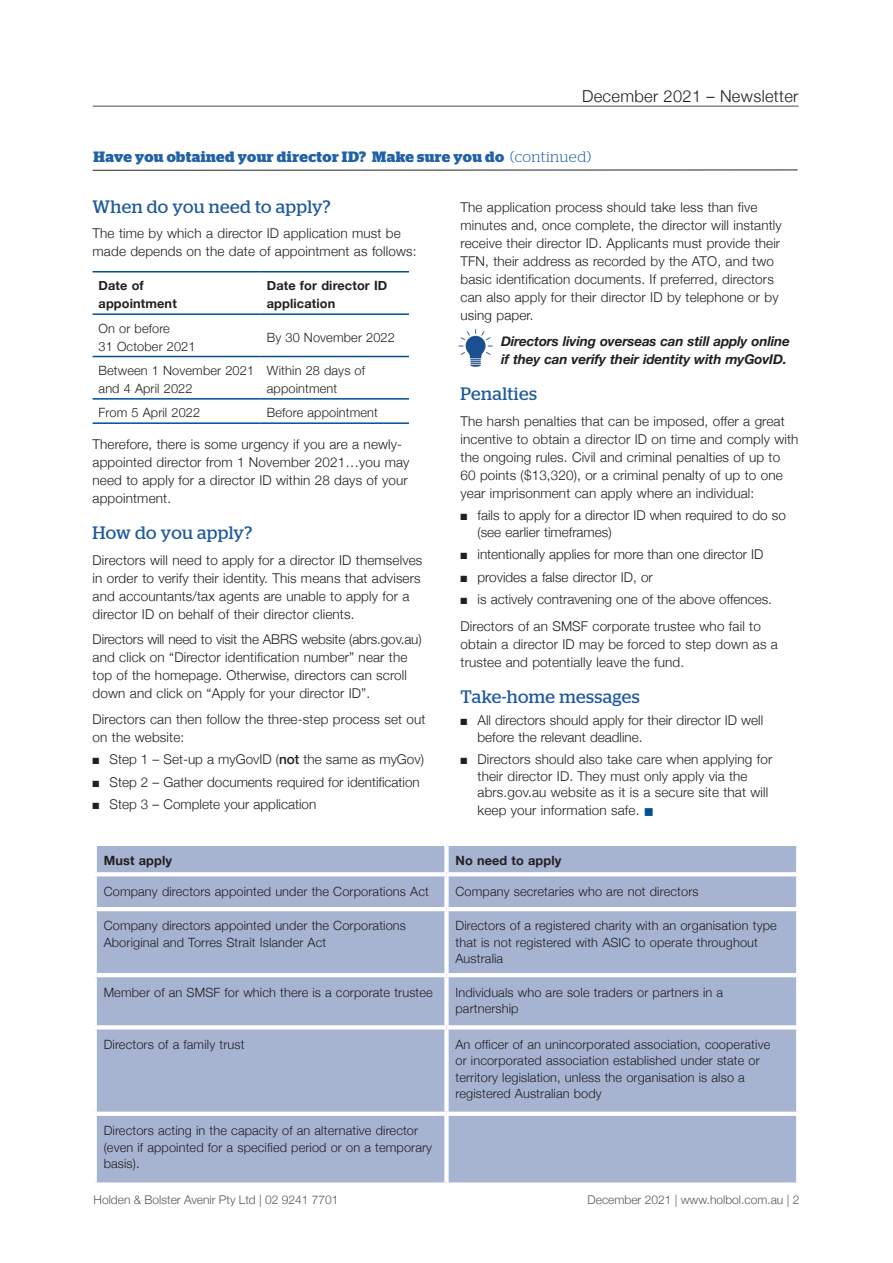
<style>
.page{position:relative;width:893px;height:1263px;background:#fff}
.page>*{position:absolute;margin:0;border:0;box-sizing:border-box;transform-origin:0 0}
.t1{font:18px "Stag";letter-spacing:.02em;color:#1e599f}
.t2{font:300 16.5px "Helvetica Neue";letter-spacing:.02em;color:#231f20}
.t3{font:700 15px "Stag";letter-spacing:.025em;color:#2161a8}
.t4{font:300 13.5px/18px "Helvetica Neue";letter-spacing:.01em;color:#231f20}
.t5{font:italic 700 13.5px/18px "Helvetica Neue";letter-spacing:-.01em;color:#231f20}
.t6{font:300 12.75px/16.5px "Helvetica Neue";letter-spacing:.01em;color:#231f20}
.t7{font:700 12.75px/18px "Helvetica Neue";letter-spacing:.01em;color:#231f20}
.t8{font:300 12px "Helvetica Neue";color:#57585a}
.s1{font-weight:300}
.s2{font-weight:500}
.s3{color:#005090}
</style>
<div class="page">
<hr style="left:93px;top:106px;width:705px;height:1px;background:#231f20">
<hr style="left:93px;top:271px;width:168px;height:1px;background:#005090">
<hr style="left:261px;top:271px;width:148px;height:1px;background:#005090">
<hr style="left:93px;top:313px;width:168px;height:2px;background:#005090">
<hr style="left:261px;top:313px;width:148px;height:2px;background:#005090">
<hr style="left:93px;top:356px;width:168px;height:1px;background:#005090">
<hr style="left:261px;top:356px;width:148px;height:1px;background:#005090">
<hr style="left:93px;top:398px;width:168px;height:2px;background:#005090">
<hr style="left:261px;top:398px;width:148px;height:2px;background:#005090">
<hr style="left:93px;top:422px;width:168px;height:2px;background:#005090">
<hr style="left:261px;top:422px;width:148px;height:2px;background:#005090">
<hr style="left:93px;top:169px;width:705px;height:2px;background:#333">
<div style="left:97px;top:846px;width:699px;height:336px;background:#a6b4d2"></div>
<svg style="left:96px;top:846px;width:1px;height:26px"></svg>
<div style="left:444px;top:846px;width:5px;height:26px;background:#fff"></div>
<svg style="left:796px;top:846px;width:1px;height:26px"></svg>
<svg style="left:95px;top:872px;width:351px;height:4px"></svg>
<svg style="left:95px;top:876px;width:2px;height:31px"></svg>
<svg style="left:446px;top:872px;width:352px;height:4px"></svg>
<div style="left:444px;top:876px;width:5px;height:31px;background:#fff"></div>
<svg style="left:796px;top:876px;width:2px;height:31px"></svg>
<hr style="left:93px;top:907px;width:353px;height:4px;background:#fff">
<svg style="left:95px;top:911px;width:2px;height:62px"></svg>
<hr style="left:446px;top:907px;width:354px;height:4px;background:#fff">
<div style="left:444px;top:911px;width:5px;height:62px;background:#fff"></div>
<svg style="left:796px;top:911px;width:2px;height:62px"></svg>
<hr style="left:93px;top:973px;width:353px;height:4px;background:#fff">
<svg style="left:95px;top:977px;width:2px;height:48px"></svg>
<hr style="left:446px;top:973px;width:354px;height:4px;background:#fff">
<div style="left:444px;top:977px;width:5px;height:48px;background:#fff"></div>
<svg style="left:796px;top:977px;width:2px;height:48px"></svg>
<svg style="left:95px;top:1025px;width:351px;height:4px"></svg>
<svg style="left:95px;top:1029px;width:2px;height:83px"></svg>
<svg style="left:446px;top:1025px;width:352px;height:4px"></svg>
<div style="left:444px;top:1029px;width:5px;height:83px;background:#fff"></div>
<svg style="left:796px;top:1029px;width:2px;height:83px"></svg>
<hr style="left:93px;top:1112px;width:353px;height:4px;background:#fff">
<svg style="left:96px;top:1116px;width:1px;height:66px"></svg>
<hr style="left:446px;top:1112px;width:354px;height:4px;background:#fff">
<div style="left:444px;top:1116px;width:5px;height:66px;background:#fff"></div>
<svg style="left:796px;top:1116px;width:1px;height:66px"></svg>
<img style="left:458px;top:328px;width:35px;height:39px">
<p class="t2" style="left:582px;top:83px;width:218px">December 2021 – Newsletter</p>
<p class="t3" style="left:94px;top:148px;width:499px">Have you obtained your director ID? Make sure you do <span class="s1">(continued)</span></p>
<h1 class="t1" style="left:93px;top:196px;width:240px">When do you need to apply?</h1>
<p class="t4" style="left:93px;top:224px;width:326px">The time by which a director ID application must be made depends on the date of appointment as follows:</p>
<p class="t7" style="left:99px;top:277px;width:80px">Date of appointment</p>
<p class="t7" style="left:267px;top:277px;width:122px">Date for director ID application</p>
<p class="t6" style="left:99px;top:318px;width:99px;line-height:18px">On or before<br>31 October 2021</p>
<p class="t6" style="left:267px;top:328px;width:130px">By 30 November 2022</p>
<p class="t6" style="left:99px;top:360px;width:157px;line-height:18px">Between 1 November 2021 and 4 April 2022</p>
<p class="t6" style="left:267px;top:360px;width:100px;line-height:18px">Within 28 days of appointment</p>
<p class="t6" style="left:99px;top:403px;width:103px">From 5 April 2022</p>
<p class="t6" style="left:267px;top:403px;width:113px">Before appointment</p>
<p class="t4" style="left:93px;top:435px;width:318px">Therefore, there is some urgency if you are a newly&shy;appointed director from 1 November 2021…you may need to apply for a director ID within 28 days of your appointment.</p>
<h1 class="t1" style="left:93px;top:523px;width:161px">How do you apply?</h1>
<p class="t4" style="left:93px;top:550px;width:331px">Directors will need to apply for a director ID themselves in order to verify their identity. This means that advisers and accountants/tax agents are unable to apply for a director ID on behalf of their director clients.</p>
<p class="t4" style="left:93px;top:630px;width:331px">Directors will need to visit the ABRS website (abrs.gov.au) and click on “Director identification number” near the top of the homepage. Otherwise, directors can scroll down and click on “Apply for your director ID”.</p>
<p class="t4" style="left:93px;top:709px;width:335px">Directors can then follow the three-step process set out on the website:</p>
<p class="t4" style="left:93px;top:750px;width:333px">■ Step 1 – Set-up a myGovID (<span class="s2">not</span> the same as myGov)</p>
<p class="t4" style="left:93px;top:772px;width:329px">■ Step 2 – Gather documents required for identification</p>
<p class="t4" style="left:93px;top:795px;width:225px">■ Step 3 – Complete your application</p>
<p class="t4" style="left:460px;top:197px;width:323px">The application process should take less than five minutes and, once complete, the director will instantly receive their director ID. Applicants must provide their TFN, their address as recorded by the ATO, and two basic identification documents. If preferred, directors can also apply for their director ID by telephone or by using paper.</p>
<p class="t5" style="left:501px;top:333px;width:290px">Directors living overseas can still apply online if they can verify their identity with myGovID.</p>
<h1 class="t1" style="left:460px;top:383px;width:78px">Penalties</h1>
<p class="t4" style="left:460px;top:411px;width:339px">The harsh penalties that can be imposed, offer a great incentive to obtain a director ID on time and comply with the ongoing rules. Civil and criminal penalties of up to 60 points ($13,320), or a criminal penalty of up to one year imprisonment can apply where an individual:</p>
<p class="t4" style="left:478px;top:506px;width:310px;line-height:16.5px;text-indent:-17px">■ fails to apply for a director ID when required to do so (see earlier timeframes)</p>
<p class="t4" style="left:461px;top:544px;width:304px">■ intentionally applies for more than one director ID</p>
<p class="t4" style="left:461px;top:567px;width:194px">■ provides a false director ID, or</p>
<p class="t4" style="left:460px;top:585px;width:313px;line-height:26.5px">■ is actively contravening one of the above offences.<br>Directors of an SMSF corporate trustee who fail to</p>
<p class="t4" style="left:460px;top:634px;width:319px">obtain a director ID may be forced to step down as a trustee and potentially leave the fund.</p>
<h1 class="t1" style="left:460px;top:686px;width:181px">Take-home messages</h1>
<p class="t4" style="left:478px;top:711px;width:287px;line-height:16.5px;text-indent:-17px">■ All directors should apply for their director ID well before the relevant deadline.</p>
<p class="t4" style="left:478px;top:750px;width:296px;line-height:16.5px;text-indent:-17px">■ Directors should also take care when applying for their director ID. They must only apply via the abrs.gov.au website as it is a secure site that will</p>
<p class="t4" style="left:478px;top:800px;width:178px">keep your information safe. <span class="s3">■</span></p>
<p class="t7" style="left:104px;top:852px;width:70px">Must apply</p>
<p class="t7" style="left:455px;top:852px;width:107px">No need to apply</p>
<p class="t6" style="left:104px;top:882px;width:327px">Company directors appointed under the Corporations Act</p>
<p class="t6" style="left:455px;top:882px;width:245px">Company secretaries who are not directors</p>
<p class="t6" style="left:104px;top:917px;width:304px">Company directors appointed under the Corporations<br>Aboriginal and Torres Strait Islander Act</p>
<p class="t6" style="left:455px;top:917px;width:323px">Directors of a registered charity with an organisation type that is not registered with ASIC to operate throughout<br>Australia</p>
<p class="t6" style="left:104px;top:983px;width:331px">Member of an SMSF for which there is a corporate trustee</p>
<p class="t6" style="left:455px;top:983px;width:269px">Individuals who are sole traders or partners in a partnership</p>
<p class="t6" style="left:104px;top:1035px;width:142px">Directors of a family trust</p>
<p class="t6" style="left:455px;top:1035px;width:316px">An officer of an unincorporated association, cooperative or incorporated association established under state or territory legislation, unless the organisation is also a registered Australian body</p>
<p class="t6" style="left:104px;top:1121px;width:330px">Directors acting in the capacity of an alternative director (even if appointed for a specified period or on a temporary basis).</p>
<p class="t8" style="left:94px;top:1190px;width:246px">Holden &amp; Bolster Avenir Pty Ltd | 02 9241 7701</p>
<p class="t8" style="left:587px;top:1190px;width:213px">December 2021 | www.holbol.com.au | 2</p>
</div>
